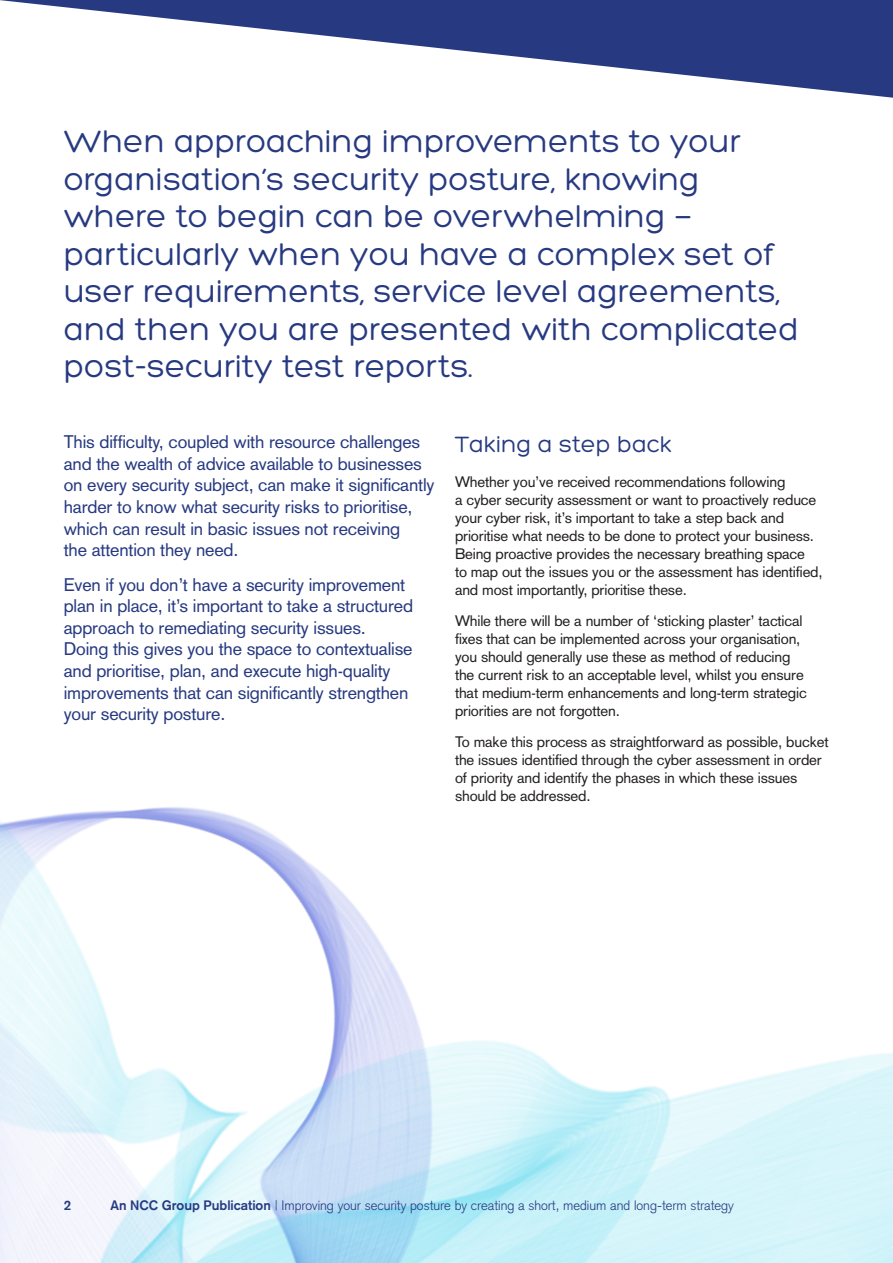
<style>
.page{position:relative;width:893px;height:1263px;background:#fff}
.page>*{position:absolute;margin:0;border:0;box-sizing:border-box;transform-origin:0 0}
.Brown_18pt_Page_Head{font:33px/37.5px "Hero";color:#273a81}
.Brown_10pt_Body_Copy{font:24px "Hero";color:#273a81}
.Brown_10pt_Body_Copy-2{font:18px/21.6px "Akzidenz Grotesk";letter-spacing:-.01em;color:#273a81}
.Brown_10pt_Body_Copy-3{font:15px/18px "Akzidenz Grotesk";letter-spacing:-.01em;color:#231f20}
.Brown_18pt_Page_Head-2{font:300 13.5px "Akzidenz Grotesk";color:#273a81}
.Brown_18pt_Page_Head-3{font:700 13.5px "Akzidenz Grotesk";color:#273a81}
.s1{font-weight:700}
</style>
<div class="page">
<img style="left:0;top:807px;width:893px;height:456px">
<svg style="left:0;top:0;width:893px;height:98px"></svg>
<p class="Brown_18pt_Page_Head" style="left:64px;top:123px;width:736px">When approaching improvements to your organisation’s security posture, knowing where to begin can be overwhelming — particularly when you have a complex set of user requirements, service level agreements, and then you are presented with complicated post-security test reports.</p>
<p class="Brown_10pt_Body_Copy-2" style="left:64px;top:431px;width:372px">This difficulty, coupled with resource challenges and the wealth of advice available to businesses on every security subject, can make it significantly harder to know what security risks to prioritise, which can result in basic issues not receiving<br>the attention they need.</p>
<p class="Brown_10pt_Body_Copy-2" style="left:64px;top:573px;width:351px">Even if you don’t have a security improvement plan in place, it’s important to take a structured approach to remediating security issues.<br>Doing this gives you the space to contextualise and prioritise, plan, and execute high-quality improvements that can significantly strengthen your security posture.</p>
<p class="Brown_10pt_Body_Copy" style="left:455px;top:432px;width:218px">Taking a step back</p>
<p class="Brown_10pt_Body_Copy-3" style="left:455px;top:473px;width:369px">Whether you’ve received recommendations following<br>a cyber security assessment or want to proactively reduce your cyber risk, it’s important to take a step back and prioritise what needs to be done to protect your business.<br>Being proactive provides the necessary breathing space<br>to map out the issues you or the assessment has identified, and most importantly, prioritise these.</p>
<p class="Brown_10pt_Body_Copy-3" style="left:455px;top:612px;width:353px">While there will be a number of ‘sticking plaster’ tactical fixes that can be implemented across your organisation, you should generally use these as method of reducing the current risk to an acceptable level, whilst you ensure that medium-term enhancements and long-term strategic priorities are not forgotten.</p>
<p class="Brown_10pt_Body_Copy-3" style="left:455px;top:733px;width:375px">To make this process as straightforward as possible, bucket the issues identified through the cyber assessment in order of priority and identify the phases in which these issues should be addressed.</p>
<p class="Brown_18pt_Page_Head-3" style="left:64px;top:1197px;width:9px">2</p>
<p class="Brown_18pt_Page_Head-2" style="left:111px;top:1197px;width:625px"><span class="s1">An NCC Group Publication</span> | Improving your security posture by creating a short, medium and long-term strategy</p>
</div>
